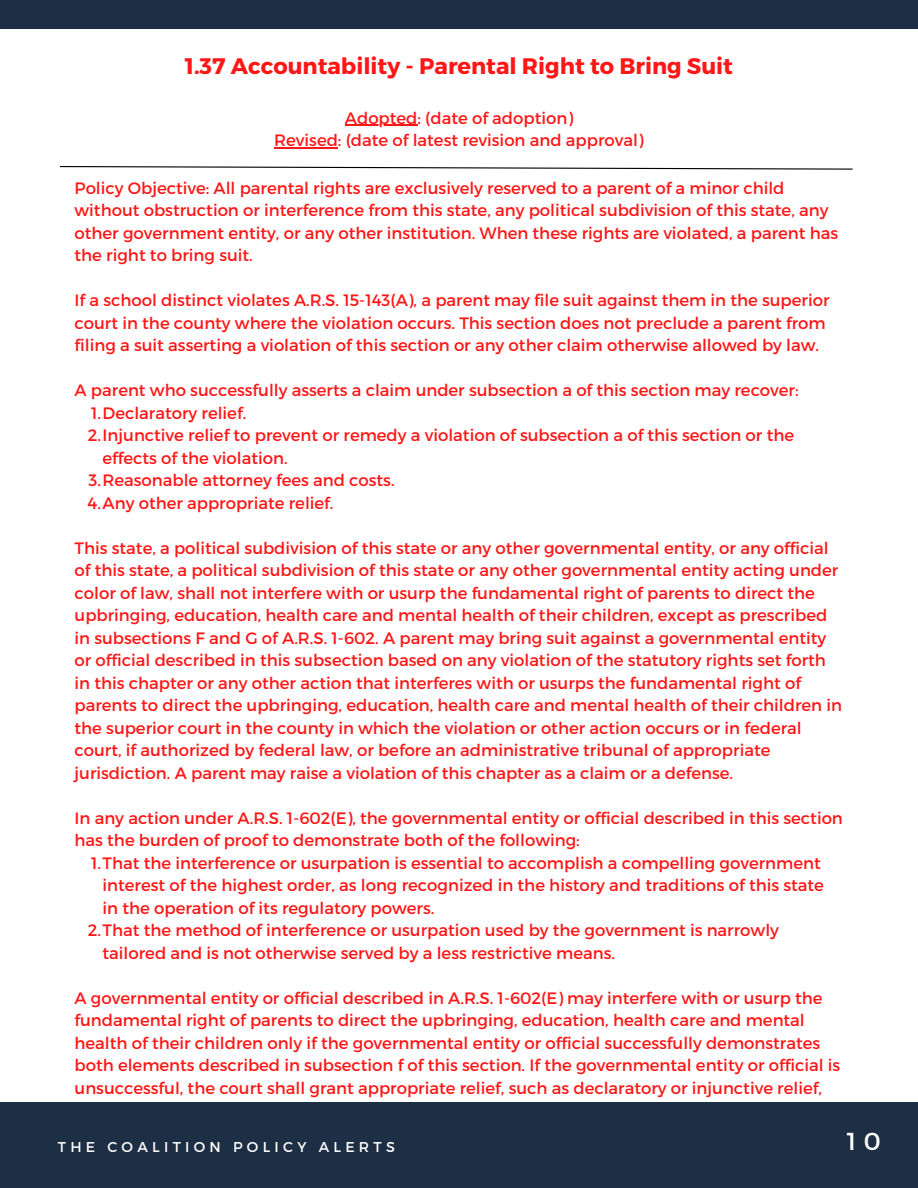
<style>
.page{position:relative;width:918px;height:1188px;background:#fff}
.page>*{position:absolute;margin:0;border:0;box-sizing:border-box;transform-origin:0 0}
.t1{font:24.6px "Montserrat";color:#fff}
.t2{font:700 22.5px "Montserrat";color:#ff1616}
.t3{font:16.5px/22.5px "Montserrat";color:#ff1616}
.t4{font:14.25px "Montserrat";letter-spacing:.3em;color:#fff}
</style>
<div class="page">
<div style="left:0;top:1102px;width:918px;height:86px;background:#1d2f45"></div>
<div style="left:0;top:0;width:918px;height:28px;background:#1d2f45"></div>
<hr style="left:345px;top:125px;width:73px;height:1px;background:#ff1616">
<hr style="left:274px;top:147px;width:64px;height:2px;background:#ff1616">
<svg style="left:59px;top:166px;width:794px;height:4px"></svg>
<p class="t2" style="left:185px;top:52px;width:550px">1.37 Accountability - Parental Right to Bring Suit</p>
<p class="t3" style="left:345px;top:106px;width:230px">Adopted: (date of adoption)</p>
<p class="t3" style="left:274px;top:128px;width:371px">Revised: (date of latest revision and approval)</p>
<p class="t3" style="left:75px;top:176px;width:765px">Policy Objective: All parental rights are exclusively reserved to a parent of a minor child without obstruction or interference from this state, any political subdivision of this state, any other government entity, or any other institution. When these rights are violated, a parent has the right to bring suit.</p>
<p class="t3" style="left:75px;top:288px;width:756px">If a school distinct violates A.R.S. 15-143(A), a parent may file suit against them in the superior court in the county where the violation occurs. This section does not preclude a parent from filing a suit asserting a violation of this section or any other claim otherwise allowed by law.</p>
<p class="t3" style="left:75px;top:378px;width:726px">A parent who successfully asserts a claim under subsection a of this section may recover:</p>
<p class="t3" style="left:91px;top:401px;width:157px">1.Declaratory relief.</p>
<p class="t3" style="left:103px;top:423px;width:693px;text-indent:-15px">2.Injunctive relief to prevent or remedy a violation of subsection a of this section or the effects of the violation.</p>
<p class="t3" style="left:89px;top:468px;width:308px">3.Reasonable attorney fees and costs.</p>
<p class="t3" style="left:88px;top:491px;width:247px">4.Any other appropriate relief.</p>
<p class="t3" style="left:75px;top:536px;width:769px">This state, a political subdivision of this state or any other governmental entity, or any official of this state, a political subdivision of this state or any other governmental entity acting under color of law, shall not interfere with or usurp the fundamental right of parents to direct the upbringing, education, health care and mental health of their children, except as prescribed in subsections F and G of A.R.S. 1-602. A parent may bring suit against a governmental entity or official described in this subsection based on any violation of the statutory rights set forth in this chapter or any other action that interferes with or usurps the fundamental right of parents to direct the upbringing, education, health care and mental health of their children in the superior court in the county in which the violation or other action occurs or in federal court, if authorized by federal law, or before an administrative tribunal of appropriate jurisdiction. A parent may raise a violation of this chapter as a claim or a defense.</p>
<p class="t3" style="left:75px;top:806px;width:770px">In any action under A.R.S. 1-602(E), the governmental entity or official described in this section has the burden of proof to demonstrate both of the following:</p>
<p class="t3" style="left:103px;top:851px;width:723px;text-indent:-12px">1.That the interference or usurpation is essential to accomplish a compelling government interest of the highest order, as long recognized in the history and traditions of this state in the operation of its regulatory powers.</p>
<p class="t3" style="left:103px;top:918px;width:678px;text-indent:-15px">2.That the method of interference or usurpation used by the government is narrowly tailored and is not otherwise served by a less restrictive means.</p>
<p class="t3" style="left:75px;top:986px;width:767px">A governmental entity or official described in A.R.S. 1-602(E) may interfere with or usurp the fundamental right of parents to direct the upbringing, education, health care and mental health of their children only if the governmental entity or official successfully demonstrates both elements described in subsection f of this section. If the governmental entity or official is unsuccessful, the court shall grant appropriate relief, such as declaratory or injunctive relief,</p>
<p class="t4" style="left:58px;top:1138px;width:339px">THE COALITION POLICY ALERTS</p>
<p class="t1" style="left:847px;top:1126px;width:35px">1 0</p>
</div>
